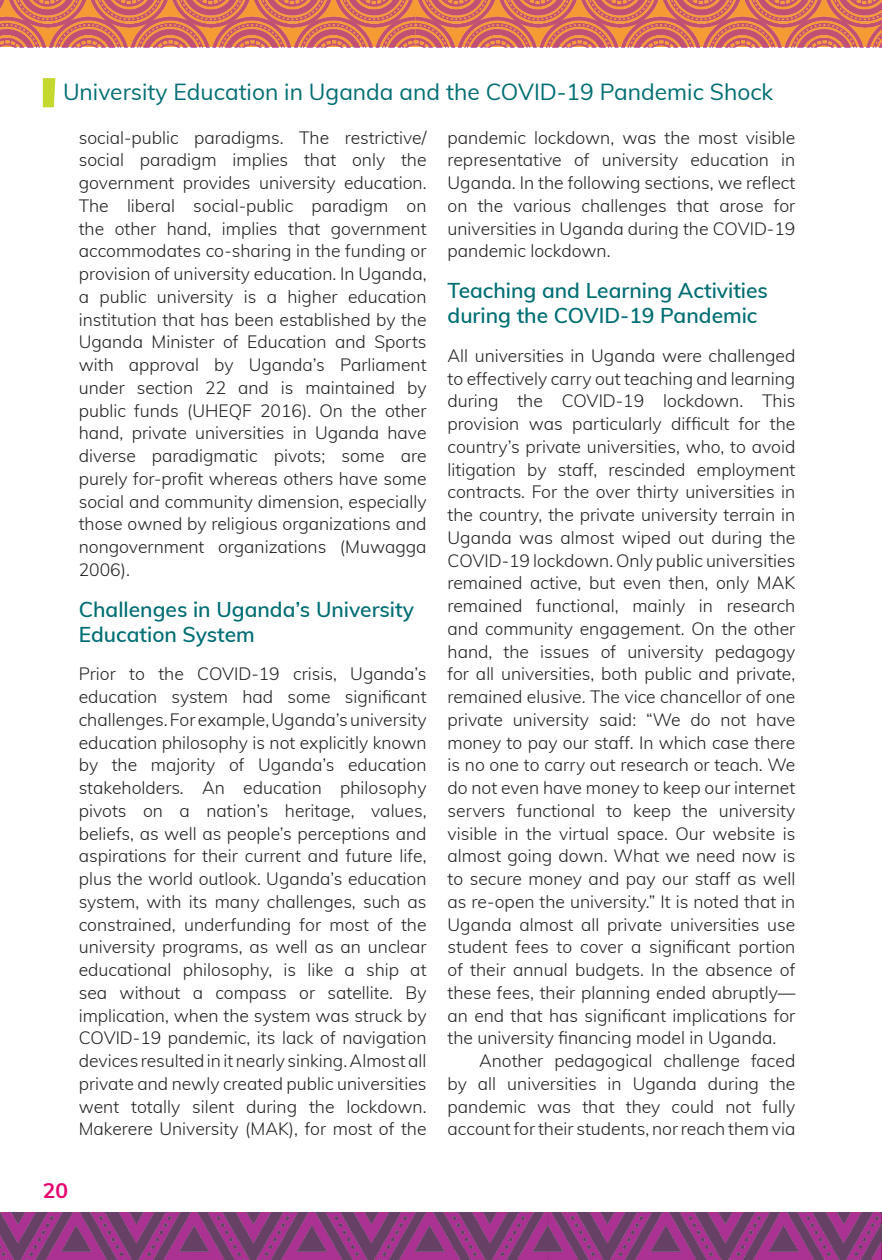
<style>
.page{position:relative;width:882px;height:1260px;background:#fff}
.page>*{position:absolute;margin:0;border:0;box-sizing:border-box;transform-origin:0 0}
.t1{font:22.75px "Muli";color:#006e73}
.t2{font:600 21px/25.2px "Muli";color:#006e73}
.t3{font:700 21px "Muli";color:#e4036f}
.P-First{font:300 17.5px/22.8px "Muli";color:#231f20;text-align:justify}
.P-Reg{font:300 17.5px/22.8px "Muli";color:#231f20;text-align:justify}
</style>
<div class="page">
<img style="left:0;top:1213px;width:882px;height:47px">
<img style="left:0;top:0;width:882px;height:47px">
<svg style="left:43px;top:78px;width:12px;height:29px"></svg>
<h1 class="t1" style="left:63px;top:75px;width:712px">University Education in Uganda and the COVID-19 Pandemic Shock</h1>
<p class="P-First" style="left:79px;top:125px;width:349px">social-public paradigms. The restrictive/ social paradigm implies that only the government provides university education.<br>The liberal social-public paradigm on the other hand, implies that government accommodates co-sharing in the funding or provision of university education. In Uganda, a public university is a higher education institution that has been established by the Uganda Minister of Education and Sports with approval by Uganda’s Parliament under section 22 and is maintained by public funds (UHEQF 2016). On the other hand, private universities in Uganda have diverse paradigmatic pivots; some are purely for-profit whereas others have some social and community dimension, especially those owned by religious organizations and nongovernment organizations (Muwagga 2006).</p>
<h1 class="t2" style="left:79px;top:596px;width:337px">Challenges in Uganda’s University<br>Education System</h1>
<p class="P-First" style="left:79px;top:662px;width:349px">Prior to the COVID-19 crisis, Uganda’s education system had some significant challenges. For example, Uganda’s university education philosophy is not explicitly known by the majority of Uganda’s education stakeholders. An education philosophy pivots on a nation’s heritage, values, beliefs, as well as people’s perceptions and aspirations for their current and future life, plus the world outlook. Uganda’s education system, with its many challenges, such as constrained, underfunding for most of the university programs, as well as an unclear educational philosophy, is like a ship at sea without a compass or satellite. By implication, when the system was struck by COVID-19 pandemic, its lack of navigation devices resulted in it nearly sinking. Almost all private and newly created public universities went totally silent during the lockdown.<br>Makerere University (MAK), for most of the</p>
<p class="t3" style="left:43px;top:1175px;width:27px">20</p>
<p class="P-First" style="left:448px;top:125px;width:349px">pandemic lockdown, was the most visible representative of university education in Uganda. In the following sections, we reflect on the various challenges that arose for universities in Uganda during the COVID-19 pandemic lockdown.</p>
<h1 class="t2" style="left:448px;top:277px;width:322px">Teaching and Learning Activities during the COVID-19 Pandemic</h1>
<p class="P-First" style="left:448px;top:343px;width:349px">All universities in Uganda were challenged to effectively carry out teaching and learning during the COVID-19 lockdown. This provision was particularly difficult for the country’s private universities, who, to avoid litigation by staff, rescinded employment contracts. For the over thirty universities in the country, the private university terrain in Uganda was almost wiped out during the COVID-19 lockdown. Only public universities remained active, but even then, only MAK remained functional, mainly in research and community engagement. On the other hand, the issues of university pedagogy for all universities, both public and private, remained elusive. The vice chancellor of one private university said: “We do not have money to pay our staff. In which case there is no one to carry out research or teach. We do not even have money to keep our internet servers functional to keep the university visible in the virtual space. Our website is almost going down. What we need now is to secure money and pay our staff as well as re-open the university.” It is noted that in Uganda almost all private universities use student fees to cover a significant portion of their annual budgets. In the absence of these fees, their planning ended abruptly— an end that has significant implications for the university financing model in Uganda.</p>
<p class="P-Reg" style="left:448px;top:1049px;width:349px;text-indent:32px">Another pedagogical challenge faced by all universities in Uganda during the pandemic was that they could not fully account for their students, nor reach them via</p>
</div>
